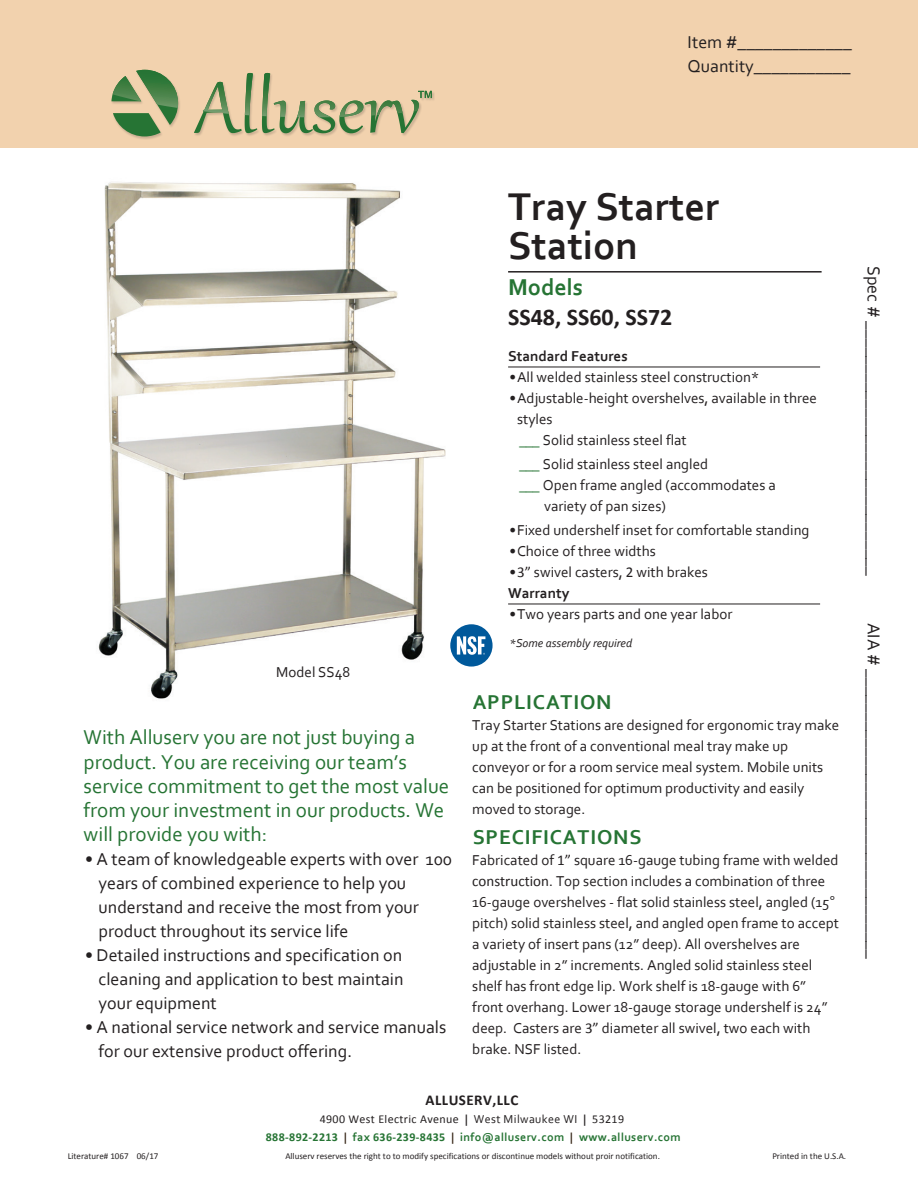
<style>
.page{position:relative;width:918px;height:1188px;background:#fff}
.page>*{position:absolute;margin:0;border:0;box-sizing:border-box;transform-origin:0 0}
.t1{font:700 40.5px/39px "Corbel";color:#231f20}
.t2{font:700 24px "Calibri";color:#231f20}
.t3{font:700 24px "Corbel";color:#267434}
.t4{font:21px/24.5px "Corbel";color:#267434}
.t5{font:700 21px "Corbel";letter-spacing:.04em;color:#267434}
.t6{font:18px/24px "Corbel";color:#231f20}
.t7{font:15px/21px "Corbel";color:#231f20}
.t8{font:700 15px "Corbel";color:#231f20}
.t9{font:700 15px "Calibri";letter-spacing:.03em;color:#231f20}
.t10{font:700 12px "Corbel";letter-spacing:.03em;color:#267434}
.t11{font:12px "Calibri";letter-spacing:.03em;color:#231f20}
.t12{font:italic 12px "Corbel";color:#231f20}
.t13{font:9px "Calibri";color:#231f20}
.s1{font-family:"Arial";font-size:12px;color:#267434}
.s2{font-family:"Calibri"}
.s3{font-weight:700}
.s4{font-family:"Arial"}
.s5{font-family:"Corbel";font-weight:700}
.s6{font-family:"Corbel"}
.s7{color:#2d1c0c}
</style>
<div class="page">
<div style="left:0;top:0;width:918px;height:147px;background:#f2d2ae"></div>
<div style="left:111px;top:70px;width:324px;height:70px;background:#231f20;opacity:.2"></div>
<svg style="left:111px;top:70px;width:321px;height:66px"></svg>
<hr style="left:508px;top:367px;width:312px;height:1px;background:#231f20">
<hr style="left:508px;top:604px;width:312px;height:1px;background:#231f20">
<hr style="left:508px;top:271px;width:314px;height:2px;background:#231f20">
<img style="left:98px;top:182px;width:348px;height:517px">
<div style="left:450px;top:624px;width:43px;height:43px;background:#00599b;border-radius:50%"></div>
<svg style="left:457px;top:636px;width:28px;height:19px"></svg>
<p class="t6" style="left:688px;top:30px;width:166px">Item #_____________<br>Quantity___________</p>
<h1 class="t1" style="left:508px;top:186px;width:213px">Tray Starter<br>Station</h1>
<h2 class="t3" style="left:508px;top:272px;width:77px">Models</h2>
<h2 class="t2" style="left:508px;top:301px;width:166px">SS48, SS60, SS72</h2>
<p class="t7" style="left:276px;top:661px;width:75px">Model SS48</p>
<h3 class="t4" style="left:84px;top:724px;width:367px">With Alluserv you are not just buying a product. You are receiving our team’s service commitment to get the most value from your investment in our products. We will provide you with:</h3>
<p class="t6" style="left:99px;top:847px;width:355px;text-indent:-14px">• A team of knowledgeable experts with over 100 years of combined experience to help you understand and receive the most from your product throughout its service life</p>
<p class="t6" style="left:99px;top:943px;width:307px;text-align:justify;text-indent:-14px">• Detailed instructions and specification on cleaning and application to best maintain your equipment</p>
<p class="t6" style="left:99px;top:1015px;width:349px;text-indent:-14px">• A national service network and service manuals for our extensive product offering.</p>
<p class="t8" style="left:508px;top:347px;width:121px">Standard Features</p>
<p class="t7" style="left:510px;top:366px;width:251px">•All welded stainless steel construction*</p>
<p class="t7" style="left:517px;top:387px;width:301px;text-indent:-8px">•Adjustable-height overshelves, available in three styles<br><span class="s1">___</span> Solid stainless steel flat</p>
<p class="t7" style="left:520px;top:453px;width:190px"><span class="s1">___</span> Solid stainless steel angled</p>
<p class="t7" style="left:520px;top:474px;width:258px"><span class="s1">___</span> Open frame angled (accommodates a</p>
<p class="t7" style="left:544px;top:495px;width:123px">variety of pan sizes)</p>
<p class="t7" style="left:510px;top:519px;width:301px">•Fixed undershelf inset for comfortable standing</p>
<p class="t7" style="left:510px;top:540px;width:148px">•Choice of three widths</p>
<p class="t7" style="left:508px;top:561px;width:201px">•<span class="s2">3”</span> swivel casters, <span class="s2">2</span> with brakes<br><span class="s3">Warranty</span></p>
<p class="t7" style="left:510px;top:603px;width:224px">•Two years parts and one year labor</p>
<p class="t12" style="left:510px;top:636px;width:124px">*Some assembly required</p>
<h3 class="t5" style="left:473px;top:689px;width:140px">APPLICATION</h3>
<p class="t7" style="left:472px;top:714px;width:368px">Tray Starter Stations are designed for ergonomic tray make up at the front of a conventional meal tray make up conveyor or for a room service meal system. Mobile units can be positioned for optimum productivity and easily moved to storage.</p>
<h3 class="t5" style="left:473px;top:824px;width:170px">SPECIFICATIONS</h3>
<p class="t7" style="left:472px;top:849px;width:368px">Fabricated of <span class="s2">1”</span> square 16-gauge tubing frame with welded <span class="s2">construction</span>. Top section includes a combination of three 16-gauge overshelves - flat solid stainless steel, angled (15<span class="s4">° </span>pitch) solid stainless steel, and angled open frame to accept a variety of insert pans (12” deep). All overshelves are adjustable in 2” increments. Angled solid stainless steel shelf has front edge lip. Work shelf is 18-gauge with 6” front overhang. Lower 18-gauge storage undershelf is 24” deep. Casters are <span class="s2">3”</span> diameter all swivel, two each with brake. NSF listed.</p>
<p class="t9" style="left:426px;top:1091px;width:94px">ALLUSERV,LLC</p>
<p class="t11" style="left:320px;top:1112px;width:306px">4900 West Electric Avenue <span class="s5">|</span> <span class="s6">West Milwaukee WI</span> <span class="s5">|</span> 53219</p>
<p class="t10" style="left:266px;top:1130px;width:416px"><span class="s2">888-892-2213</span> <span class="s7">|</span> fax <span class="s2">636-239-8435</span> <span class="s7">|</span> info@alluserv.com <span class="s7">|</span> www.alluserv.com</p>
<p class="t13" style="left:68px;top:1150px;width:92px">Literature# 1067 06/17</p>
<p class="t13" style="left:285px;top:1150px;width:376px">Alluserv reserves the right to to modify specifications or discontinue models without proir notification.</p>
<p class="t13" style="left:772px;top:1150px;width:75px">Printed in the U.S.A.</p>
<p class="t6" style="left:886px;top:266px;width:312px;rotate:90deg">Spec # _____________________________</p>
<p class="t6" style="left:886px;top:623px;width:338px;rotate:90deg">AIA # _________________________________</p>
</div>
